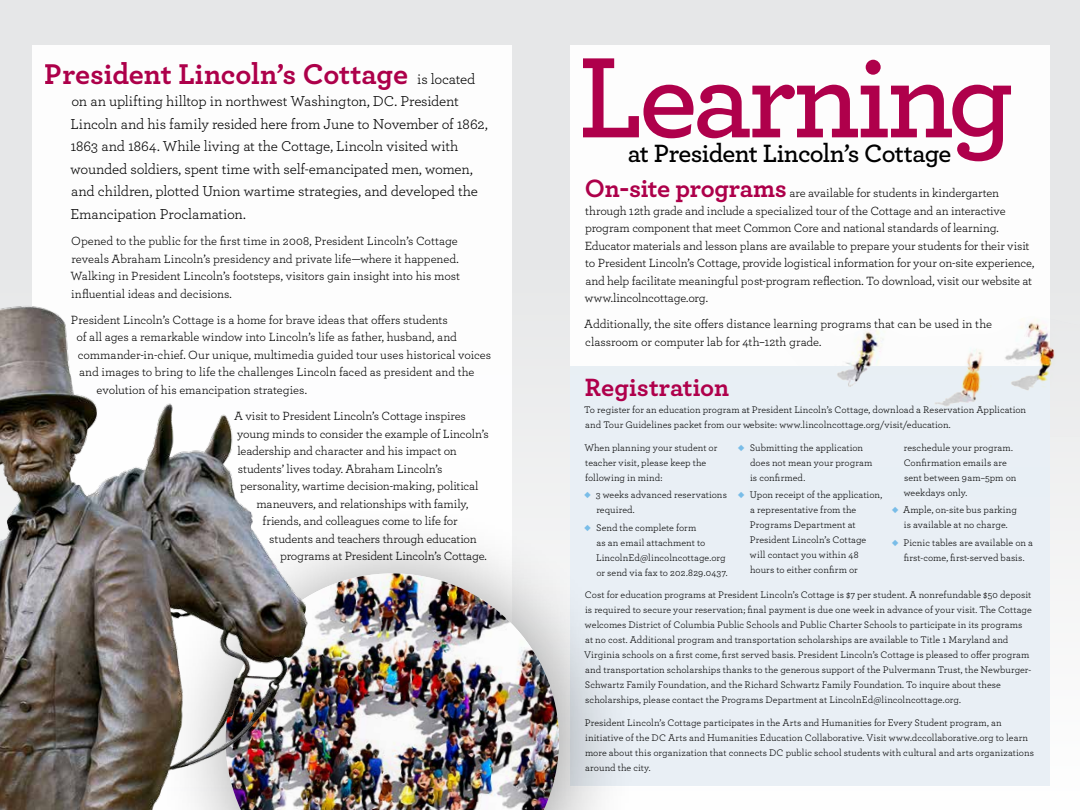
<style>
.page{position:relative;width:1080px;height:810px;background:#fff}
.page>*{position:absolute;margin:0;border:0;box-sizing:border-box;transform-origin:0 0}
.t1{font:600 120px "Archer";letter-spacing:-.045em;color:#af004b}
.t2{font:700 30px "Archer";letter-spacing:-.005em;color:#af004b}
.t3{font:600 26.25px "Archer";letter-spacing:-.025em;color:#000}
.t4{font:700 26.25px "Archer";color:#af004b}
.t5{font:15px/22.5px "Archer";letter-spacing:-.015em;color:#000}
.t6{font:12.5px/17.5px "Archer";letter-spacing:-.01em;color:#000}
.t7{font:10px/15px "Archer";letter-spacing:.005em;color:#000}
.s1{font-weight:400;font-size:15px;color:#000}
.s2{font-weight:700;font-size:26.25px;color:#af004b}
.s3{color:#79bde8}
</style>
<div class="page">
<div style="left:540px;top:0;width:540px;height:810px;background:linear-gradient(to bottom,#e1e2e3,#fcfcfc)"></div>
<div style="left:570px;top:45px;width:480px;height:741px;background:#fff"></div>
<div style="left:570px;top:366px;width:480px;height:420px;background:#e9eff5"></div>
<div style="left:0;top:0;width:540px;height:810px;background:#e6e7e8"></div>
<div style="left:32px;top:45px;width:480px;height:741px;background:#fff"></div>
<div style="left:155px;top:502px;width:485px;height:308px;background:#000;opacity:.4"></div>
<img style="left:322px;top:573px;width:237px;height:237px">
<img style="left:0;top:306px;width:322px;height:504px">
<img style="left:791px;top:316px;width:289px;height:122px">
<h2 class="t2" style="left:45px;top:50px;width:432px">President Lincoln’s Cottage <span class="s1">is located</span></h2>
<p class="t5" style="left:70px;top:90px;width:419px">on an uplifting hilltop in northwest Washington, DC. President Lincoln and his family resided here from June to November of 1862, 1863 and 1864. While living at the Cottage, Lincoln visited with wounded soldiers, spent time with self-emancipated men, women, and children, plotted Union wartime strategies, and developed the Emancipation Proclamation.</p>
<p class="t6" style="left:70px;top:232px;width:391px">Opened to the public for the first time in 2008, President Lincoln’s Cottage reveals Abraham Lincoln’s presidency and private life—where it happened.<br>Walking in President Lincoln’s footsteps, visitors gain insight into his most influential ideas and decisions.</p>
<p class="t6" style="left:71px;top:310px;width:379px">President Lincoln’s Cottage is a home for brave ideas that offers students</p>
<p class="t6" style="left:76px;top:328px;width:382px">of all ages a remarkable window into Lincoln’s life as father, husband, and</p>
<p class="t6" style="left:78px;top:345px;width:415px">commander-in-chief. Our unique, multimedia guided tour uses historical voices</p>
<p class="t6" style="left:79px;top:363px;width:397px">and images to bring to life the challenges Lincoln faced as president and the</p>
<p class="t6" style="left:97px;top:380px;width:212px">evolution of his emancipation strategies.</p>
<p class="t6" style="left:234px;top:407px;width:233px">A visit to President Lincoln’s Cottage inspires</p>
<p class="t6" style="left:237px;top:424px;width:253px">young minds to consider the example of Lincoln’s</p>
<p class="t6" style="left:238px;top:442px;width:221px">leadership and character and his impact on</p>
<p class="t6" style="left:238px;top:459px;width:206px">students’ lives today. Abraham Lincoln’s</p>
<p class="t6" style="left:240px;top:477px;width:240px">personality, wartime decision-making, political</p>
<p class="t6" style="left:256px;top:494px;width:214px">maneuvers, and relationships with family,</p>
<p class="t6" style="left:263px;top:512px;width:196px">friends, and colleagues come to life for</p>
<p class="t6" style="left:269px;top:529px;width:209px">students and teachers through education</p>
<p class="t6" style="left:280px;top:547px;width:208px">programs at President Lincoln’s Cottage.</p>
<h1 class="t1" style="left:578px;top:8px;width:438px">Learning</h1>
<h3 class="t3" style="left:628px;top:134px;width:325px">at President Lincoln’s Cottage</h3>
<p class="t6" style="left:585px;top:184px;width:451px"><span class="s2">On-site programs</span> are available for students in kindergarten through 12th grade and include a specialized tour of the Cottage and an interactive program component that meet Common Core and national standards of learning.<br>Educator materials and lesson plans are available to prepare your students for their visit to President Lincoln’s Cottage, provide logistical information for your on-site experience, and help facilitate meaningful post-program reflection. To download, visit our website at www.lincolncottage.org.</p>
<p class="t6" style="left:584px;top:315px;width:409px">Additionally, the site offers distance learning programs that can be used in the classroom or computer lab for 4th–12th grade.</p>
<h3 class="t4" style="left:585px;top:367px;width:146px">Registration</h3>
<p class="t7" style="left:584px;top:402px;width:443px">To register for an education program at President Lincoln’s Cottage, download a Reservation Application and Tour Guidelines packet from our website: www.lincolncottage.org/visit/education.</p>
<p class="t7" style="left:584px;top:440px;width:134px">When planning your student or teacher visit, please keep the following in mind:</p>
<p class="t7" style="left:596px;top:487px;width:132px;text-indent:-12px"><span class="s3">◆</span> 3 weeks advanced reservations required.</p>
<p class="t7" style="left:596px;top:520px;width:133px;text-indent:-12px"><span class="s3">◆</span> Send the complete form<br>as an email attachment to<br>LincolnEd@lincolncottage.org or send via fax to 202.829.0437.</p>
<p class="t7" style="left:904px;top:440px;width:114px">reschedule your program.<br>Confirmation emails are sent between 9am–5pm on weekdays only.</p>
<p class="t7" style="left:892px;top:502px;width:127px;text-align:center"><span class="s3">◆</span> Ample, on-site bus parking is available at no charge.</p>
<p class="t7" style="left:892px;top:535px;width:143px;text-align:center"><span class="s3">◆</span> Picnic tables are available on a first-come, first-served basis.</p>
<p class="t7" style="left:584px;top:587px;width:449px">Cost for education programs at President Lincoln’s Cottage is $7 per student. A nonrefundable $50 deposit is required to secure your reservation; final payment is due one week in advance of your visit. The Cottage welcomes District of Columbia Public Schools and Public Charter Schools to participate in its programs at no cost. Additional program and transportation scholarships are available to Title 1 Maryland and Virginia schools on a first come, first served basis. President Lincoln’s Cottage is pleased to offer program and transportation scholarships thanks to the generous support of the Pulvermann Trust, the Newburger-Schwartz Family Foundation, and the Richard Schwartz Family Foundation. To inquire about these scholarships, please contact the Programs Department at LincolnEd@lincolncottage.org.</p>
<p class="t7" style="left:585px;top:715px;width:451px">President Lincoln’s Cottage participates in the Arts and Humanities for Every Student program, an initiative of the DC Arts and Humanities Education Collaborative. Visit www.dccollaborative.org to learn more about this organization that connects DC public school students with cultural and arts organizations around the city.</p>
<p class="t7" style="left:750px;top:440px;width:124px;text-indent:-12px"><span class="s3">◆</span> Submitting the application does not mean your program is confirmed.</p>
<p class="t7" style="left:750px;top:487px;width:134px;text-indent:-12px"><span class="s3">◆</span> Upon receipt of the application, a representative from the<br>Programs Department at<br>President Lincoln’s Cottage will contact you within 48 hours to either confirm or</p>
</div>
